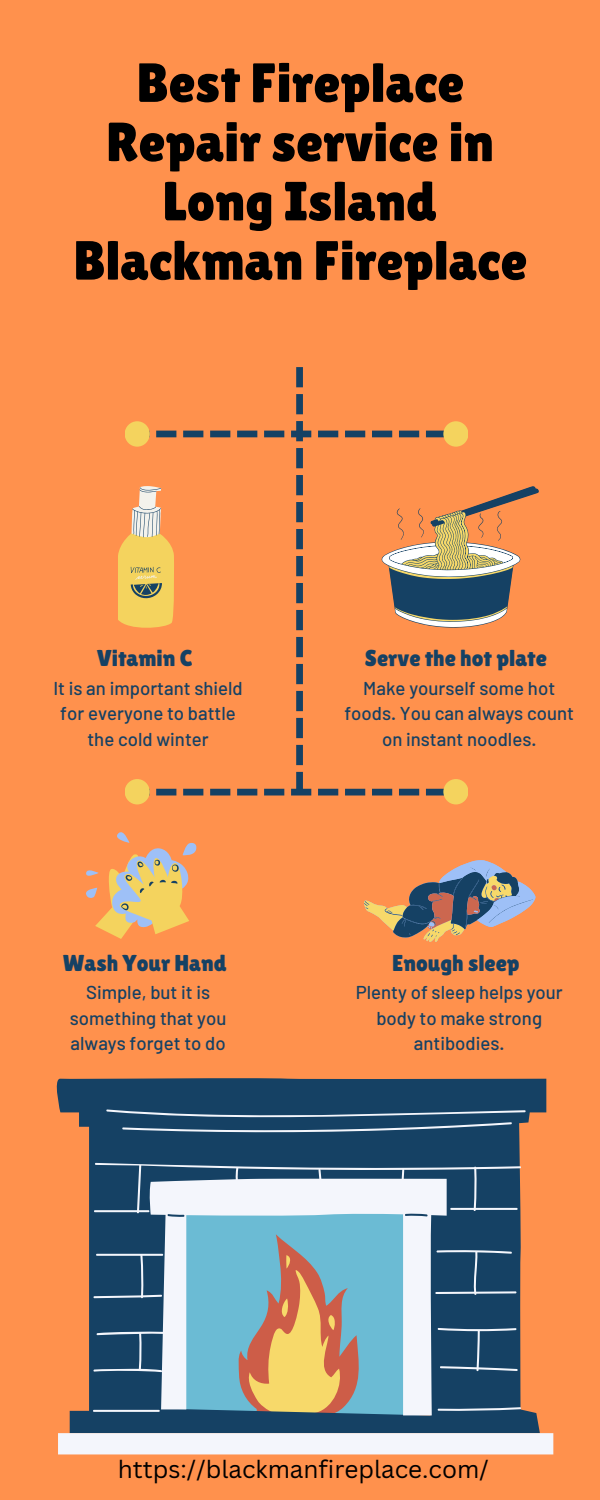
<style>
.page{position:relative;width:600px;height:1500px;background:#ff914d}
.page>*{position:absolute;margin:0;border:0;box-sizing:border-box;transform-origin:0 0}
.t1{font:55px/59.2px "Lilita One";color:#000;text-align:center}
.t2{font:24.3px "Canva Sans";color:#000}
.t3{font:23px "Lilita One";color:#154164}
.t4{font:500 18.6px/25.4px "Barlow";color:#154164;text-align:center}
</style>
<div class="page">
<svg style="left:118px;top:367px;width:421px;height:429px"></svg>
<svg style="left:86px;top:832px;width:111px;height:107px"></svg>
<svg style="left:364px;top:860px;width:172px;height:82px"></svg>
<div style="left:56px;top:1078px;width:490px;height:31px;background:#154164"></div>
<svg style="left:58px;top:1109px;width:495px;height:345px;background:#7d8b93"></svg>
<svg style="left:167px;top:1214px;width:261px;height:3px"></svg>
<div style="left:125px;top:779px;width:25px;height:25px;background:#f4d35e;border-radius:50%"></div>
<div style="left:125px;top:421px;width:25px;height:26px;background:#f4d35e;border-radius:50%"></div>
<div style="left:443px;top:779px;width:25px;height:25px;background:#f4d35e;border-radius:50%"></div>
<div style="left:443px;top:421px;width:25px;height:26px;background:#f4d35e;border-radius:50%"></div>
<h1 class="t1" style="left:73px;top:53px;width:456px">Best Fireplace<br>Repair service in<br>Long Island<br>Blackman Fireplace</h1>
<p class="t3" style="left:97px;top:645px;width:98px">Vitamin C</p>
<p class="t3" style="left:365px;top:645px;width:183px">Serve the hot plate</p>
<p class="t4" style="left:53px;top:675px;width:191px">It is an important shield for everyone to battle the cold winter</p>
<p class="t4" style="left:344px;top:675px;width:231px">Make yourself some hot foods. You can always count on instant noodles.</p>
<p class="t3" style="left:63px;top:949px;width:166px">Wash Your Hand</p>
<p class="t3" style="left:392px;top:949px;width:129px">Enough sleep</p>
<p class="t4" style="left:70px;top:979px;width:158px">Simple, but it is something that you always forget to do</p>
<p class="t4" style="left:356px;top:979px;width:208px">Plenty of sleep helps your body to make strong antibodies.</p>
<h2 class="t2" style="left:118px;top:1452px;width:372px">https://blackmanfireplace.com/</h2>
</div>
